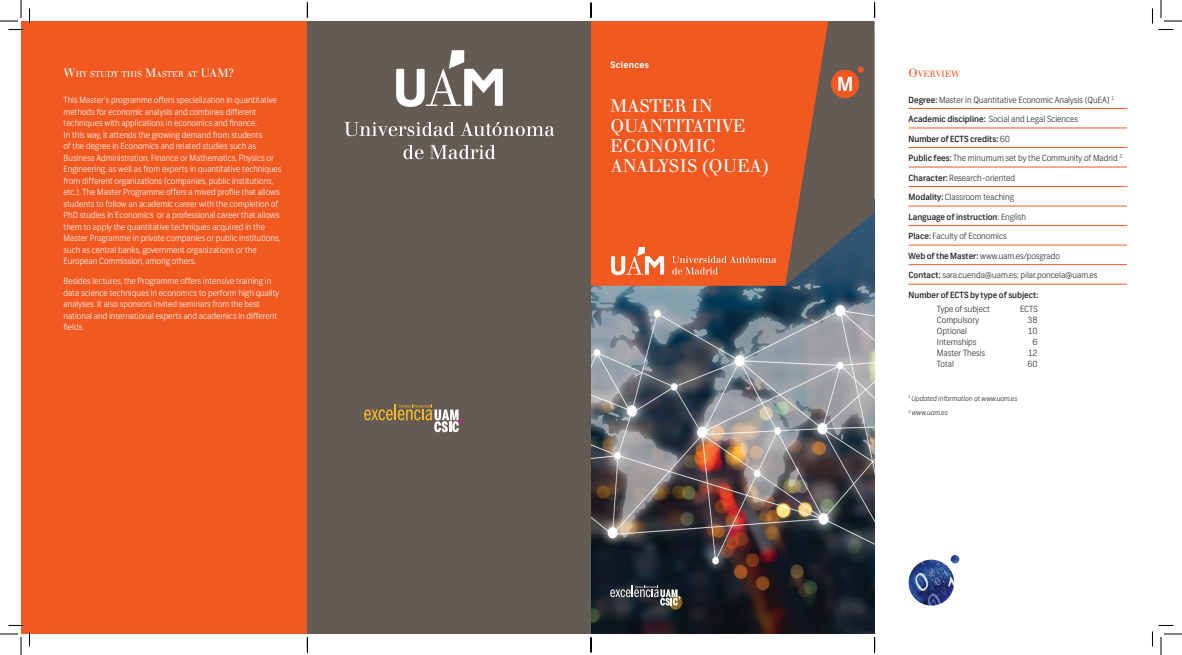
<style>
.page{position:relative;width:1182px;height:655px;background:#fff}
.page>*{position:absolute;margin:0;border:0;box-sizing:border-box;transform-origin:0 0}
.t1{font:18px/20px "Walbaum";letter-spacing:-.005em;color:#fff}
.t2{font:9px "Walbaum";color:#f15921}
.t3{font:700 9px "Frank";letter-spacing:.03em;color:#fff}
.t4{font:300 8.5px/11.5px "Frank";color:#fff}
.t5{font:300 8.5px "Frank";color:#231f20}
.t6{font:500 8.5px "Frank";color:#231f20}
.t7{font:8.4px "Walbaum";letter-spacing:-.015em;color:#fff}
.t8{font:italic 300 7px/14.7px "Frank";color:#231f20}
.s1{font-size:12px}
.s2{font-weight:500}
.s3{font-weight:300}
</style>
<div class="page">
<div style="left:21px;top:21px;width:286px;height:612px;background:#f15921"></div>
<hr style="left:908px;top:108px;width:219px;height:1px;background:#f15921">
<hr style="left:908px;top:128px;width:219px;height:1px;background:#f15921">
<hr style="left:908px;top:147px;width:219px;height:1px;background:#f15921">
<hr style="left:908px;top:167px;width:219px;height:1px;background:#f15921">
<hr style="left:908px;top:186px;width:219px;height:1px;background:#f15921">
<hr style="left:908px;top:206px;width:219px;height:1px;background:#f15921">
<hr style="left:908px;top:225px;width:219px;height:1px;background:#f15921">
<hr style="left:908px;top:245px;width:219px;height:1px;background:#f15921">
<hr style="left:908px;top:264px;width:219px;height:1px;background:#f15921">
<hr style="left:908px;top:284px;width:219px;height:1px;background:#f15921">
<img style="left:591px;top:285px;width:283px;height:348px">
<div style="left:591px;top:21px;width:194px;height:264px;background:#f15921"></div>
<img style="left:908px;top:555px;width:51px;height:50px">
<svg style="left:610px;top:585px;width:71px;height:20px"></svg>
<div style="left:307px;top:21px;width:284px;height:612px;background:#655b55"></div>
<svg style="left:364px;top:404px;width:100px;height:28px"></svg>
<svg style="left:611px;top:247px;width:53px;height:28px"></svg>
<svg style="left:672px;top:256px;width:104px;height:18px;background:#f27040"></svg>
<svg style="left:344px;top:122px;width:110px;height:14px"></svg>
<svg style="left:460px;top:122px;width:94px;height:14px"></svg>
<svg style="left:403px;top:145px;width:20px;height:14px"></svg>
<svg style="left:430px;top:145px;width:65px;height:14px"></svg>
<svg style="left:396px;top:50px;width:107px;height:57px"></svg>
<svg style="left:0;top:0;width:30px;height:30px"></svg>
<svg style="left:0;top:624px;width:30px;height:30px"></svg>
<svg style="left:1152px;top:0;width:30px;height:30px"></svg>
<svg style="left:1152px;top:625px;width:30px;height:29px"></svg>
<svg style="left:307px;top:3px;width:1px;height:15px"></svg>
<svg style="left:307px;top:637px;width:1px;height:15px"></svg>
<svg style="left:590px;top:3px;width:2px;height:15px"></svg>
<svg style="left:590px;top:637px;width:2px;height:15px"></svg>
<svg style="left:785px;top:3px;width:90px;height:283px;background:#8e6455"></svg>
<svg style="left:874px;top:637px;width:1px;height:15px"></svg>
<p class="t7" style="left:64px;top:70px;width:172px"><span class="s1">W</span>HY STUDY THIS <span class="s1">M</span>ASTER AT <span class="s1">UAM?</span></p>
<p class="t4" style="left:64px;top:94px;width:219px">This Master’s programme offers specialization in quantitative methods for economic analysis and combines different techniques with applications in economics and finance.<br>In this way, it attends the growing demand from students<br>of the degree in Economics and related studies such as Business Administration, Finance or Mathematics, Physics or Engineering, as well as from experts in quantitative techniques from different organizations (companies, public institutions, etc.). The Master Programme offers a mixed profile that allows students to follow an academic career with the completion of PhD studies in Economics or a professional career that allows them to apply the quantitative techniques acquired in the Master Programme in private companies or public institutions, such as central banks, government organizations or the European Commission, among others.</p>
<p class="t4" style="left:64px;top:275px;width:217px">Besides lectures, the Programme offers intensive training in data science techniques in economics to perform high quality analyses. It also sponsors invited seminars from the best national and international experts and academics in different fields.</p>
<p class="t3" style="left:610px;top:59px;width:40px">Sciences</p>
<h1 class="t1" style="left:610px;top:96px;width:160px">MASTER IN<br>QUANTITATIVE<br>ECONOMIC<br>ANALYSIS (QUEA)</h1>
<p class="t2" style="left:908px;top:69px;width:53px"><span class="s1">O</span>VER VIE W</p>
<p class="t5" style="left:908px;top:94px;width:207px"><span class="s2">Degree:</span> Master in Quantitative Economic Analysis (QuEA) <sup>1</sup></p>
<p class="t5" style="left:908px;top:114px;width:171px"><span class="s2">Academic discipline:</span> Social and Legal Sciences</p>
<p class="t6" style="left:908px;top:133px;width:103px">Number of ECTS credits: <span class="s3">60</span></p>
<p class="t5" style="left:908px;top:153px;width:215px"><span class="s2">Public fees:</span> The minumum set by the Community of Madrid <sup>2</sup></p>
<p class="t5" style="left:908px;top:172px;width:108px"><span class="s2">Character:</span> Research-oriented</p>
<p class="t5" style="left:908px;top:192px;width:107px"><span class="s2">Modality:</span> Classroom teaching</p>
<p class="t6" style="left:908px;top:211px;width:119px">Language of instruction<span class="s3">: English</span></p>
<p class="t5" style="left:908px;top:231px;width:100px"><span class="s2">Place:</span> Faculty of Economics</p>
<p class="t5" style="left:908px;top:250px;width:153px"><span class="s2">Web of the Master:</span> www.uam.es/posgrado</p>
<p class="t5" style="left:908px;top:270px;width:190px"><span class="s2">Contact:</span> sara.cuenda@uam.es; pilar.poncela@uam.es</p>
<p class="t6" style="left:908px;top:289px;width:131px">Number of ECTS by type of subject:</p>
<p class="t5" style="left:937px;top:303px;width:55px">Type of subject</p>
<p class="t5" style="left:1020px;top:303px;width:19px">ECTS</p>
<p class="t5" style="left:937px;top:314px;width:44px">Compulsory</p>
<p class="t5" style="left:1027px;top:314px;width:12px">38</p>
<p class="t5" style="left:937px;top:325px;width:32px">Optional</p>
<p class="t5" style="left:1028px;top:325px;width:11px">10</p>
<p class="t5" style="left:937px;top:336px;width:41px">Internships</p>
<p class="t5" style="left:1032px;top:336px;width:7px">6</p>
<p class="t5" style="left:937px;top:347px;width:50px">Master Thesis</p>
<p class="t5" style="left:1028px;top:347px;width:11px">12</p>
<p class="t5" style="left:937px;top:358px;width:19px">Total</p>
<p class="t5" style="left:1027px;top:358px;width:12px">60</p>
<p class="t8" style="left:908px;top:391px;width:110px"><sup>1</sup> Updated information at www.uam.es<br><sup>2</sup> www.uam.es</p>
</div>
